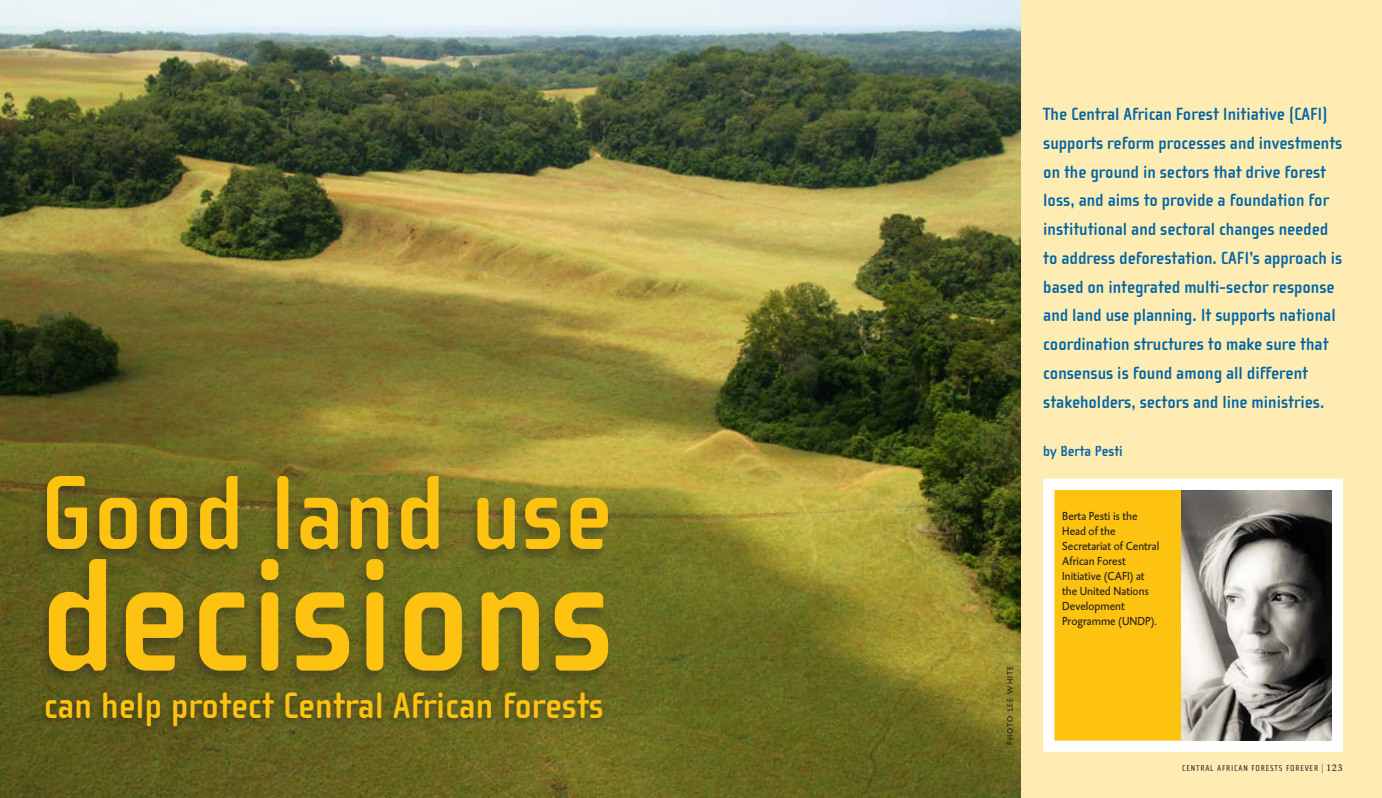
<style>
.page{position:relative;width:1382px;height:798px;background:#fff}
.page>*{position:absolute;margin:0;border:0;box-sizing:border-box;transform-origin:0 0}
.heading{font:700 164.88px "Cholla Sans";color:#fec210}
.heading-2{font:700 107.88px "Cholla Sans";color:#fec210}
.heading-3{font:700 37.62px "Cholla Sans";color:#fec210}
.intro{font:700 18.12px/28.8px "Cholla Sans";color:#0065a4}
.by{font:700 15px "Cholla Sans";color:#0065a4}
.bijschrift{font:11.88px/15px "DTL Caspari ST";color:#231f20}
.t1{font:8.75px "Cholla Sans";letter-spacing:.09em;color:#231f20}
.fotocredit{font:8.12px "DTL Caspari T";letter-spacing:.14em;color:#231f20}
.s1{font-family:"DTL Documenta ST";font-size:9.38px}
.s2{font-family:"DTL Documenta T";font-size:9.38px}
</style>
<div class="page">
<div style="left:691px;top:0;width:691px;height:797px;background:#ffecb3"></div>
<img style="left:0;top:0;width:1020px;height:797px">
<div style="left:1043px;top:478px;width:300px;height:273px;background:#fec210;border:11px solid #fff"></div>
<img style="left:1181px;top:490px;width:151px;height:250px">
<div style="left:38px;top:689px;width:569px;height:46px;background:#231f20;opacity:.48"></div>
<div style="left:38px;top:557px;width:575px;height:128px;background:#231f20;opacity:.36"></div>
<div style="left:36px;top:474px;width:576px;height:89px;background:#231f20;opacity:.36"></div>
<p class="heading-2" style="left:39px;top:454px;width:574px">Good land use</p>
<p class="heading" style="left:39px;top:525px;width:577px">decisions</p>
<p class="heading-3" style="left:44px;top:684px;width:561px">can help protect Central African forests</p>
<p class="fotocredit" style="left:1005px;top:744px;width:81px;rotate:-90deg">PHOTO LEE WHITE</p>
<p class="intro" style="left:1043px;top:100px;width:301px">The Central African Forest Initiative (CAFI) supports reform processes and investments on the ground in sectors that drive forest loss, and aims to provide a foundation for institutional and sectoral changes needed to address deforestation. CAFI’s approach is based on integrated multi-sector response and land use planning. It supports national coordination structures to make sure that consensus is found among all different stakeholders, sectors and line ministries.</p>
<p class="by" style="left:1043px;top:443px;width:81px">by Berta Pesti</p>
<p class="bijschrift" style="left:1062px;top:508px;width:99px">Berta Pesti is the<br>Head of the<br>Secretariat of Central<br>African Forest<br>Initiative (CAFI) at the United Nations<br>Development<br>Programme (UNDP).</p>
<p class="t1" style="left:1182px;top:763px;width:162px">CENTRAL AFRICAN FORESTS FOREVER <span class="s1">|</span> <span class="s2">123</span></p>
</div>
